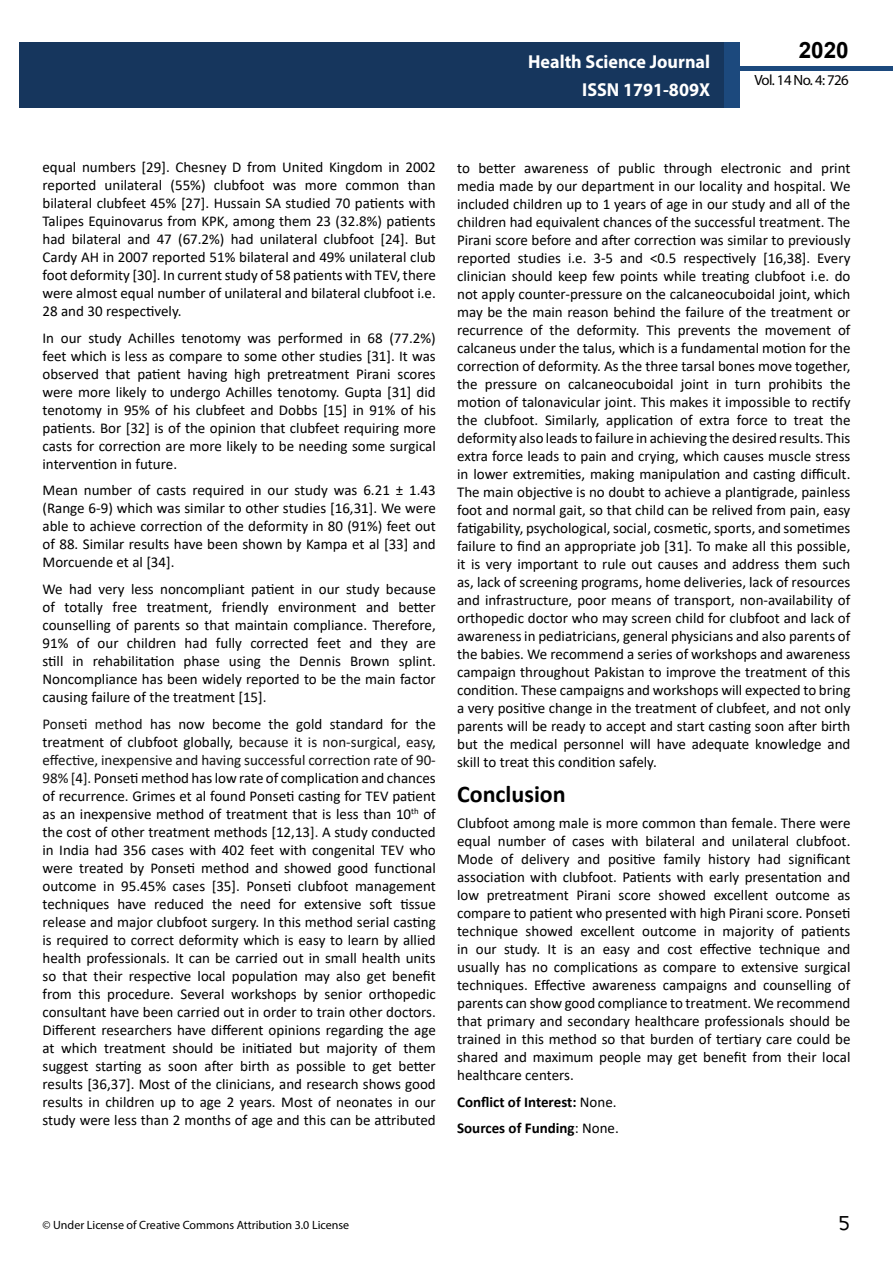
<style>
.page{position:relative;width:893px;height:1263px;background:#fff}
.page>*{position:absolute;margin:0;border:0;box-sizing:border-box;transform-origin:0 0}
.t1{font:25.5px "Tunga";color:#000}
.t2{font:700 24px "Calibri";color:#000}
.t3{font:700 22.5px "Arial";color:#000}
.t4{font:700 18.75px/27.2px "Myriad Pro";color:#fff;text-align:right;scale:.96 1}
.t5{font:15px/18px "Calibri";color:#000;text-align:justify}
.t6{font:700 15px/26.5px "Calibri";color:#000}
.t7{font:14.85px "Myriad Pro";letter-spacing:-.04em;color:#000}
.t8{font:12px "Myriad Pro";color:#000}
.s1{color:#111}
.s2{font-weight:400}
</style>
<div class="page">
<div style="left:722px;top:66px;width:171px;height:5px;background:#1c497d"></div>
<div style="left:19px;top:42px;width:706px;height:66px;background:#16365d"></div>
<div style="left:725px;top:42px;width:15px;height:66px;background:#1c497d"></div>
<p class="t4" style="left:528px;top:48px;width:191px">Health Science Journal<br>ISSN 1791-809X</p>
<h3 class="t3" style="left:799px;top:35px;width:52px">2020</h3>
<p class="t7" style="left:754px;top:71px;width:96px">Vol. 14 No. 4: 726</p>
<p class="t5" style="left:43px;top:158px;width:395px">equal numbers [29]. Chesney D from United Kingdom in 2002 reported unilateral (55%) clubfoot was more common than bilateral clubfeet 45% [27]. Hussain SA studied 70 patients with Talipes Equinovarus from KPK, among them 23 (32.8%) patients had bilateral and 47 (67.2%) had unilateral clubfoot [24]. But Cardy AH in 2007 reported 51% bilateral and 49% unilateral club foot deformity [30]. In current study of 58 patients with TEV, there were almost equal number of unilateral and bilateral clubfoot i.e.<br>28 and 30 respectively.</p>
<p class="t5" style="left:43px;top:329px;width:395px">In our study Achilles tenotomy was performed in 68 (77.2%) feet which is less as compare to some other studies [31]. It was observed that patient having high pretreatment Pirani scores were more likely to undergo Achilles tenotomy. Gupta [31] did tenotomy in 95% of his clubfeet and Dobbs [15] in 91% of his patients. Bor [32] is of the opinion that clubfeet requiring more casts for correction are more likely to be needing some surgical intervention in future.</p>
<p class="t5" style="left:43px;top:481px;width:395px">Mean number of casts required in our study was 6.21 ± 1.43 (Range 6-9) which was similar to other studies [16,31]. We were able to achieve correction of the deformity in 80 (91%) feet out of 88. Similar results have been shown by Kampa et al [33] and Morcuende et al [34].</p>
<p class="t5" style="left:43px;top:580px;width:395px">We had very less noncompliant patient in our study because of totally free treatment, friendly environment and better counselling of parents so that maintain compliance. Therefore, 91% of our children had fully corrected feet and they are still in rehabilitation phase using the Dennis Brown splint.<br>Noncompliance has been widely reported to be the main factor causing failure of the treatment [15].</p>
<p class="t5" style="left:43px;top:714px;width:395px"><span class="s1">Ponseti method</span> has now become the gold standard for the treatment of clubfoot globally, <span class="s1">because it is non-surgical, easy, effective, inexpensive and having successful correction rate of 90- 98% [</span>4<span class="s1">].</span> Ponseti method has low rate of complication and chances of recurrence. Grimes et al found Ponseti casting for TEV patient as an inexpensive method of treatment that is less than 10<sup>th</sup> of the cost of other treatment methods [12,13<span class="s1">].</span> A study conducted in India had 356 cases with 402 feet with congenital TEV who were treated by Ponseti method and showed good functional outcome in 95.45% cases [35]. Ponseti clubfoot management techniques have reduced the need for extensive soft tissue release and major clubfoot surgery. In this method serial casting is required to correct deformity which is easy to learn by allied health professionals. It can be carried out in small health units so that their respective local population may also get benefit from this procedure. Several workshops by senior orthopedic consultant have been carried out in order to train other doctors.<br>Different researchers have different opinions regarding the age at which treatment should be initiated but majority of them suggest starting as soon after birth as possible to get better results [36,37]. Most of the clinicians, and research shows good results in children up to age 2 years. Most of neonates in our study were less than 2 months of age and this can be attributed</p>
<p class="t5" style="left:457px;top:158px;width:395px">to better awareness of public through electronic and print media made by our department in our locality and hospital. We included children up to 1 years of age in our study and all of the children had equivalent chances of the successful treatment. The Pirani score before and after correction was similar to previously reported studies i.e. 3-5 and ˂0.5 respectively [16,38]. Every clinician should keep few points while treating clubfoot i.e. do not apply counter-pressure on the calcaneocuboidal joint, which may be the main reason behind the failure of the treatment or recurrence of the deformity. This prevents the movement of calcaneus under the talus, which is a fundamental motion for the correction of deformity. As the three tarsal bones move together, the pressure on calcaneocuboidal joint in turn prohibits the motion of talonavicular joint. This makes it impossible to rectify the clubfoot. Similarly, application of extra force to treat the deformity also leads to failure in achieving the desired results. This extra force leads to pain and crying, which causes muscle stress in lower extremities, making manipulation and casting difficult.<br>The main objective is no doubt to achieve a plantigrade, painless foot and normal gait, so that child can be relived from pain, easy fatigability, psychological, social, cosmetic, sports, and sometimes failure to find an appropriate job [31]. To make all this possible, it is very important to rule out causes and address them such as, lack of screening programs, home deliveries, lack of resources and infrastructure, poor means of transport, non-availability of orthopedic doctor who may screen child for clubfoot and lack of awareness in pediatricians, general physicians and also parents of the babies. We recommend a series of workshops and awareness campaign throughout Pakistan to improve the treatment of this condition. These campaigns and workshops will expected to bring a very positive change in the treatment of clubfeet, and not only parents will be ready to accept and start casting soon after birth but the medical personnel will have adequate knowledge and skill to treat this condition safely.</p>
<h2 class="t2" style="left:457px;top:777px;width:110px">Conclusion</h2>
<p class="t5" style="left:457px;top:814px;width:395px">Clubfoot among male is more common than female. There were equal number of cases with bilateral and unilateral clubfoot.<br>Mode of delivery and positive family history had significant association with clubfoot. Patients with early presentation and low pretreatment Pirani score showed excellent outcome as compare to patient who presented with high Pirani score. Ponseti technique showed excellent outcome in majority of patients in our study. It is an easy and cost effective technique and usually has no complications as compare to extensive surgical techniques. Effective awareness campaigns and counselling of parents can show good compliance to treatment. We recommend that primary and secondary healthcare professionals should be trained in this method so that burden of tertiary care could be shared and maximum people may get benefit from their local healthcare centers.</p>
<p class="t6" style="left:457px;top:1088px;width:163px">Conflict of Interest: <span class="s2">None.<br></span>Sources of Funding<span class="s2">: None.</span></p>
<p class="t8" style="left:43px;top:1218px;width:308px">© Under License of Creative Commons Attribution 3.0 License</p>
<h1 class="t1" style="left:839px;top:1206px;width:13px">5</h1>
</div>
